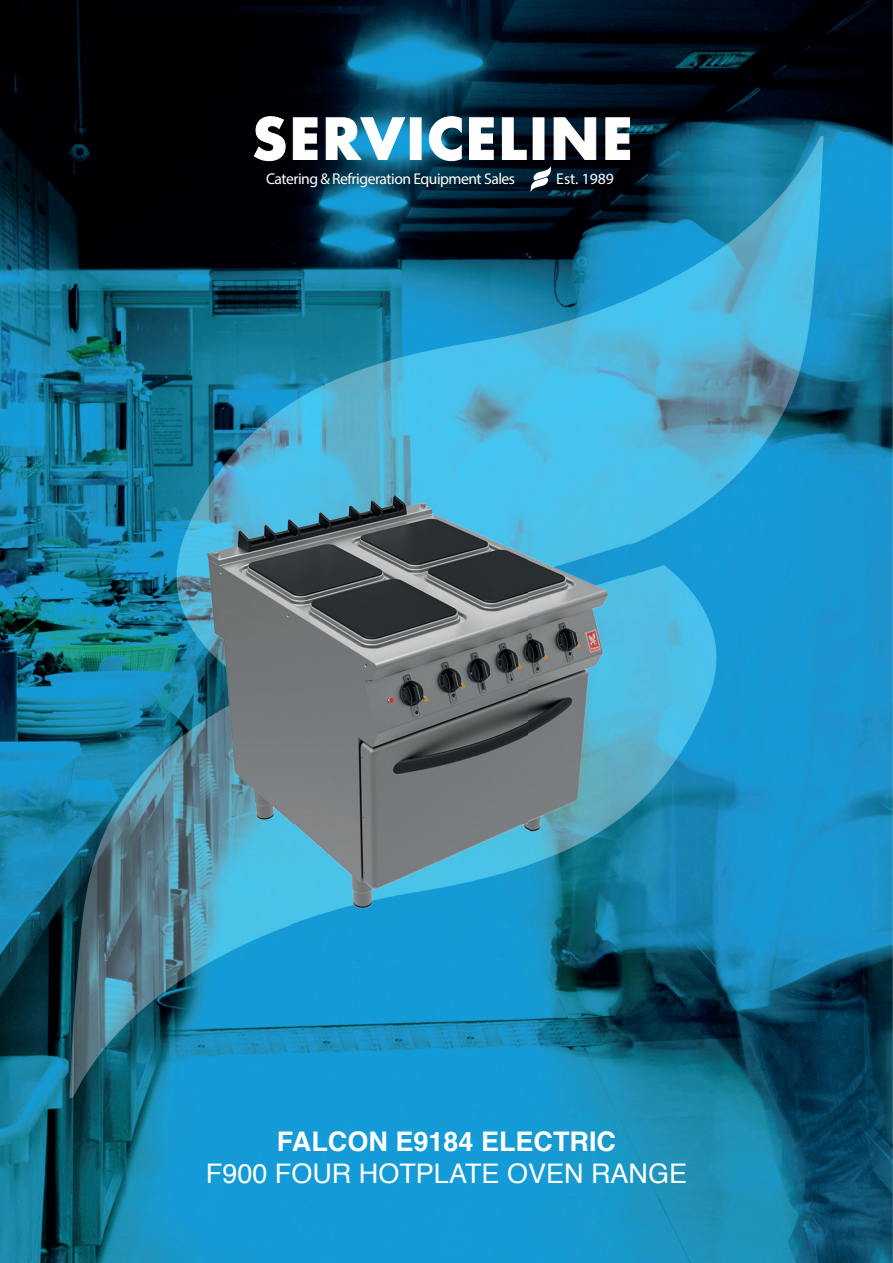
<style>
.page{position:relative;width:893px;height:1263px;background:#fff}
.page>*{position:absolute;margin:0;border:0;box-sizing:border-box;transform-origin:0 0}
.t1{font:700 55.2px "Futura";letter-spacing:.025em;color:#fff}
.t2{font:27px "Helvetica";color:#fff}
.t3{font:700 27px "Helvetica";color:#fff}
.t4{font:15.6px "Futura";letter-spacing:-.03em;color:#fff}
</style>
<div class="page">
<img style="left:0;top:0;width:893px;height:1263px">
<svg style="left:254px;top:116px;width:31px;height:45px"></svg>
<svg style="left:293px;top:117px;width:24px;height:43px"></svg>
<svg style="left:326px;top:117px;width:79px;height:43px;background:#2a82a8"></svg>
<div style="left:410px;top:118px;width:11px;height:42px;border:1px solid #fff"></div>
<svg style="left:429px;top:116px;width:33px;height:45px"></svg>
<svg style="left:469px;top:117px;width:25px;height:43px"></svg>
<svg style="left:502px;top:117px;width:25px;height:43px"></svg>
<svg style="left:554px;top:117px;width:42px;height:43px;background:#1e2a36"></svg>
<svg style="left:605px;top:117px;width:25px;height:43px"></svg>
<svg style="left:531px;top:166px;width:20px;height:26px"></svg>
<img style="left:181px;top:476px;width:448px;height:448px">
<h1 class="t1" style="left:252px;top:99px;width:383px">SERVICELINE</h1>
<p class="t4" style="left:266px;top:169px;width:251px">Catering &amp; Refrigeration Equipment Sales</p>
<p class="t4" style="left:556px;top:169px;width:59px">Est. 1989</p>
<h2 class="t3" style="left:277px;top:1119px;width:341px">FALCON E9184 ELECTRIC</h2>
<h2 class="t2" style="left:206px;top:1153px;width:483px">F900 FOUR HOTPLATE OVEN RANGE</h2>
</div>
